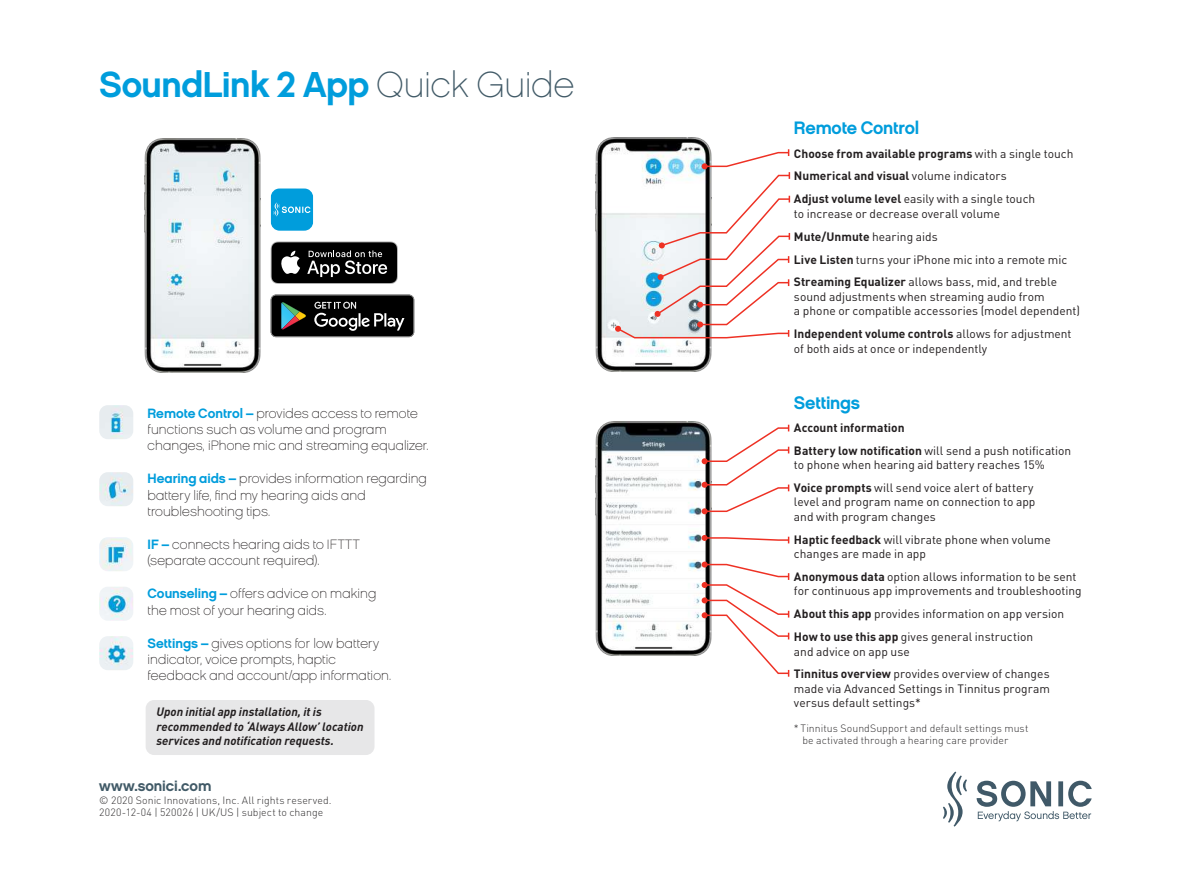
<style>
.page{position:relative;width:1191px;height:893px;background:#fff}
.page>*{position:absolute;margin:0;border:0;box-sizing:border-box;transform-origin:0 0}
.t1{font:700 36px "Sonic Chalet";letter-spacing:-.015em;color:#009ddc}
.t2{font:700 18px "Sonic Chalet";letter-spacing:-.01em;color:#009ddc}
.t3{font:700 15px "Sonic Chalet";letter-spacing:-.005em;color:#415a67}
.t4{font:300 13.5px/16.2px "Sonic Chalet";letter-spacing:.01em;color:#231f20}
.t5{font:12px/23px "DINOT";color:#231f20}
.t6{font:700 12px/23px "DINOT";color:#231f20}
.t7{font:italic 700 12px/14.4px "DINOT";color:#231f20}
.t8{font:300 10.5px/12.6px "DINOT";letter-spacing:.01em;color:#312f30}
.s1{font-weight:300;color:#415a67}
.s2{font-weight:700;color:#009ddc}
.s3{font-weight:400}
.s4{font-weight:700}
</style>
<div class="page">
<img style="left:595px;top:137px;width:116px;height:234px">
<img style="left:144px;top:138px;width:116px;height:234px">
<img style="left:99px;top:405px;width:34px;height:34px">
<img style="left:99px;top:537px;width:34px;height:34px">
<img style="left:99px;top:636px;width:34px;height:34px">
<img style="left:99px;top:472px;width:34px;height:34px">
<img style="left:99px;top:587px;width:34px;height:34px">
<img style="left:595px;top:422px;width:116px;height:234px">
<svg style="left:976px;top:781px;width:115px;height:40px"></svg>
<svg style="left:943px;top:771px;width:24px;height:56px"></svg>
<svg style="left:701px;top:535px;width:89px;height:8px"></svg>
<svg style="left:701px;top:562px;width:89px;height:115px"></svg>
<svg style="left:701px;top:425px;width:89px;height:89px"></svg>
<svg style="left:615px;top:149px;width:176px;height:190px"></svg>
<div style="left:146px;top:700px;width:228px;height:55px;background:#e7e7e8;border-radius:9px"></div>
<svg style="left:271px;top:241px;width:127px;height:43px;background:#343434"></svg>
<svg style="left:271px;top:188px;width:42px;height:43px;background:#1ca7df"></svg>
<svg style="left:271px;top:295px;width:143px;height:42px;background:#262828"></svg>
<h1 class="t1" style="left:99px;top:62px;width:476px">SoundLink 2 App <span class="s1">Quick Guide</span></h1>
<p class="t4" style="left:147px;top:405px;width:283px"><span class="s2">Remote Control –</span> provides access to remote functions such as volume and program changes, iPhone mic and streaming equalizer.</p>
<p class="t4" style="left:147px;top:471px;width:281px"><span class="s2">Hearing aids –</span> provides information regarding battery life, find my hearing aids and troubleshooting tips.</p>
<p class="t4" style="left:147px;top:536px;width:214px"><span class="s2">IF –</span> connects hearing aids to IFTTT (separate account required).</p>
<p class="t4" style="left:147px;top:586px;width:230px"><span class="s2">Counseling –</span> offers advice on making the most of your hearing aids.</p>
<p class="t4" style="left:147px;top:635px;width:245px"><span class="s2">Settings –</span> gives options for low battery indicator, voice prompts, haptic feedback and account/app information.</p>
<p class="t7" style="left:156px;top:704px;width:209px">Upon initial app installation, it is recommended to ‘Always Allow’ location services and notification requests.</p>
<p class="t3" style="left:99px;top:777px;width:114px">www.sonici.com</p>
<p class="t8" style="left:99px;top:794px;width:234px">© 2020 Sonic Innovations, Inc. All rights reserved.<br>2020-12-04 | 520026 | UK/US | subject to change</p>
<h2 class="t2" style="left:794px;top:117px;width:127px">Remote Control</h2>
<p class="t6" style="left:794px;top:141px;width:281px">Choose from available programs <span class="s3">with a single touch<br></span>Numerical and visual <span class="s3">volume indicators<br></span>Adjust volume level <span class="s3">easily with a single touch</span></p>
<p class="t5" style="left:794px;top:202px;width:275px">to increase or decrease overall volume <span class="s4">Mute/Unmute</span> hearing aids<br><span class="s4">Live Listen</span> turns your iPhone mic into a remote mic <span class="s4">Streaming Equalizer</span> allows bass, mid, and treble</p>
<p class="t5" style="left:794px;top:289px;width:287px;line-height:14.4px">sound adjustments when streaming audio from<br>a phone or compatible accessories (model dependent)</p>
<p class="t5" style="left:794px;top:326px;width:279px;line-height:14.4px"><span class="s4">Independent volume controls</span> allows for adjustment of both aids at once or independently</p>
<h2 class="t2" style="left:794px;top:392px;width:68px">Settings</h2>
<p class="t6" style="left:794px;top:415px;width:279px">Account information<br>Battery low notification <span class="s3">will send a push notification</span></p>
<p class="t5" style="left:794px;top:453px;width:252px">to phone when hearing aid battery reaches 15%<br><span class="s4">Voice prompts</span> will send voice alert of battery</p>
<p class="t5" style="left:794px;top:494px;width:243px;line-height:14.4px">level and program name on connection to app and with program changes</p>
<p class="t5" style="left:794px;top:532px;width:258px;line-height:14.4px"><span class="s4">Haptic feedback</span> will vibrate phone when volume changes are made in app</p>
<p class="t5" style="left:794px;top:569px;width:289px;line-height:14.4px"><span class="s4">Anonymous data</span> option allows information to be sent for continuous app improvements and troubleshooting</p>
<p class="t5" style="left:794px;top:602px;width:272px"><span class="s4">About this app</span> provides information on app version<br><span class="s4">How to use this app</span> gives general instruction</p>
<p class="t5" style="left:794px;top:639px;width:257px">and advice on app use<br><span class="s4">Tinnitus overview</span> provides overview of changes</p>
<p class="t5" style="left:794px;top:681px;width:257px;line-height:14.4px">made via Advanced Settings in Tinnitus program versus default settings*</p>
<p class="t8" style="left:802px;top:721px;width:227px;text-indent:-9px">* Tinnitus SoundSupport and default settings must be activated through a hearing care provider</p>
</div>
